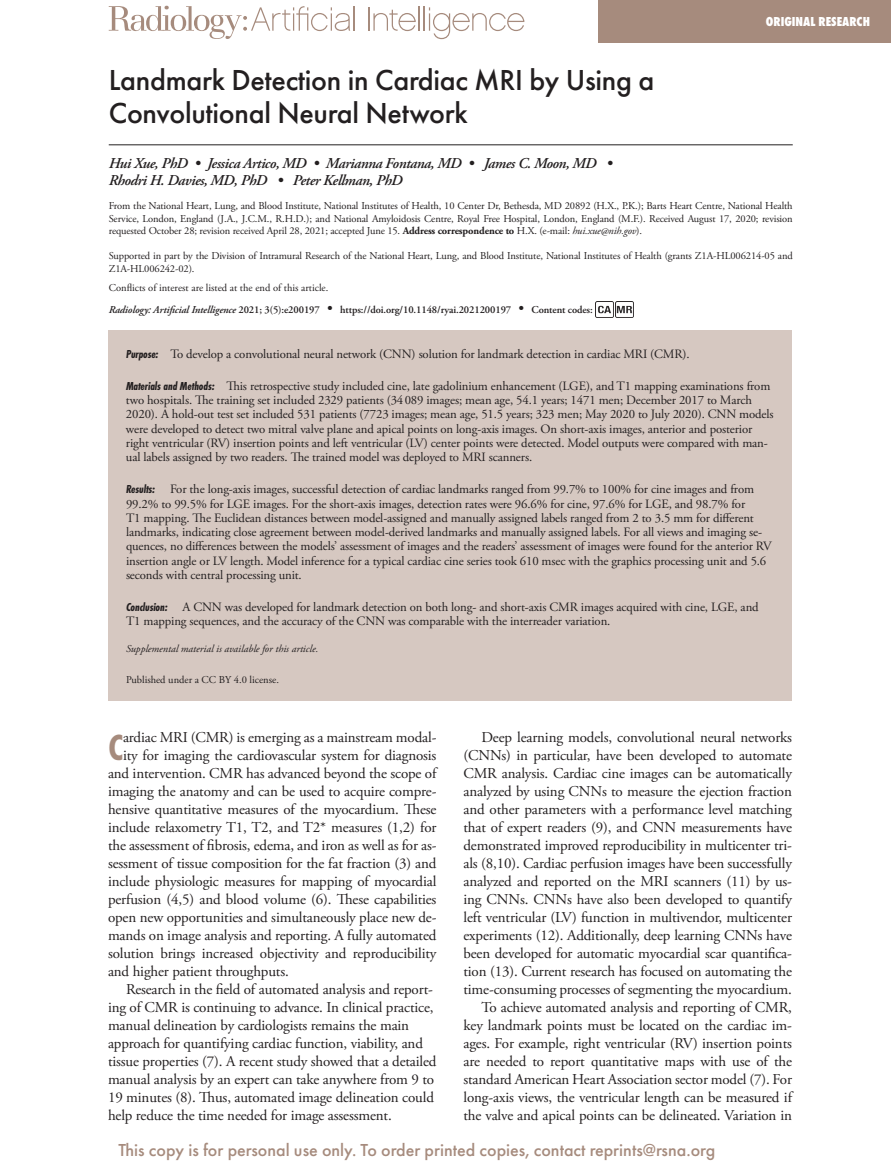
<style>
.page{position:relative;width:891px;height:1175px;background:#fff}
.page>*{position:absolute;margin:0;border:0;box-sizing:border-box;transform-origin:0 0}
.t1{font:700 37.8px "Futura PT Cond";color:#a68b7d}
.t2{font:500 30px/33px "Futura PT";letter-spacing:-.01em;color:#231f20}
.t3{font:500 18px "Futura PT";color:#a68b7d}
.t4{font:15px/18px "Adobe Garamond Pro";letter-spacing:-.01em;color:#231f20;text-align:right}
.t5{font:italic 600 15px/16.5px "Adobe Garamond Pro";letter-spacing:-.03em;color:#231f20}
.t6{font:800 13.5px "Futura PT Cond";color:#fff}
.t7{font:12.75px/14.2px "Adobe Garamond Pro";letter-spacing:-.01em;color:#231f20}
.t8{font:10.5px/12.8px "Adobe Garamond Pro";letter-spacing:-.01em;color:#231f20;text-align:justify}
.t9{font:600 10.5px/22.5px "Adobe Garamond Pro";letter-spacing:-.01em;color:#231f20}
.t10{font:italic 10.5px "Adobe Garamond Pro";color:#231f20}
.s1{font-weight:700}
.s2{font-style:italic}
.s3{font-weight:400}
.s4{font-weight:400;font-size:15px}
.s5{font-family:"Futura PT Cond";font-weight:700;font-style:italic;font-size:12px}
</style>
<div class="page">
<div style="left:599px;top:0;width:292px;height:42px;background:#a68b7d"></div>
<svg style="left:369px;top:7px;width:47px;height:24px"></svg>
<hr style="left:418px;top:6px;width:2px;height:25px;background:#a68b7d">
<svg style="left:424px;top:6px;width:100px;height:33px"></svg>
<svg style="left:109px;top:6px;width:246px;height:33px"></svg>
<div style="left:108px;top:330px;width:684px;height:371px;background:#d6c8c1"></div>
<hr style="left:109px;top:144px;width:684px;height:1px;background:#231f20">
<img style="left:595px;top:301px;width:18px;height:17px">
<img style="left:615px;top:301px;width:18px;height:17px">
<p class="t6" style="left:766px;top:14px;width:106px">ORIGINAL RESEARCH</p>
<h2 class="t2" style="left:109px;top:64px;width:547px">Landmark Detection in Cardiac MRI by Using a<br>Convolutional Neural Network</h2>
<p class="t5" style="left:109px;top:156px;width:505px">Hui Xue, PhD • Jessica Artico, MD • Marianna Fontana, MD • James C. Moon, MD •<br>Rhodri H. Davies, MD, PhD • Peter Kellman, PhD</p>
<p class="t8" style="left:109px;top:200px;width:686px">From the National Heart, Lung, and Blood Institute, National Institutes of Health, 10 Center Dr, Bethesda, MD 20892 (H.X., P.K.); Barts Heart Centre, National Health Service, London, England (J.A., J.C.M., R.H.D.); and National Amyloidosis Centre, Royal Free Hospital, London, England (M.F.). Received August 17, 2020; revision requested October 28; revision received April 28, 2021; accepted June 15. <span class="s1">Address correspondence to</span> H.X. (e-mail: <span class="s2">hui.xue@nih.gov</span>).</p>
<p class="t8" style="left:109px;top:250px;width:686px">Supported in part by the Division of Intramural Research of the National Heart, Lung, and Blood Institute, National Institutes of Health (grants Z1A-HL006214-05 and<br>Z1A-HL006242-02).</p>
<p class="t9" style="left:109px;top:276px;width:486px"><span class="s3">Conflicts of interest are listed at the end of this article.<br></span><span class="s2">Radiology: Artificial Intelligence</span> 2021; 3(5):e200197 <span class="s4">•</span> https://doi.org/10.1148/ryai.2021200197 <span class="s4">•</span> Content codes:</p>
<p class="t7" style="left:126px;top:347px;width:565px"><span class="s5">Purpose:</span> To develop a convolutional neural network (CNN) solution for landmark detection in cardiac MRI (CMR).</p>
<p class="t7" style="left:126px;top:379px;width:649px"><span class="s5">Materials and Methods:</span> This retrospective study included cine, late gadolinium enhancement (LGE), and T1 mapping examinations from two hospitals. The training set included 2329 patients (34089 images; mean age, 54.1 years; 1471 men; December 2017 to March 2020). A hold-out test set included 531 patients (7723 images; mean age, 51.5 years; 323 men; May 2020 to July 2020). CNN models were developed to detect two mitral valve plane and apical points on long-axis images. On short-axis images, anterior and posterior right ventricular (RV) insertion points and left ventricular (LV) center points were detected. Model outputs were compared with man&shy;ual labels assigned by two readers. The trained model was deployed to MRI scanners.</p>
<p class="t7" style="left:126px;top:483px;width:647px"><span class="s5">Results:</span> For the long-axis images, successful detection of cardiac landmarks ranged from 99.7% to 100% for cine images and from 99.2% to 99.5% for LGE images. For the short-axis images, detection rates were 96.6% for cine, 97.6% for LGE, and 98.7% for<br>T1 mapping. The Euclidean distances between model-assigned and manually assigned labels ranged from 2 to 3.5 mm for different landmarks, indicating close agreement between model-derived landmarks and manually assigned labels. For all views and imaging se&shy;quences, no differences between the models’ assessment of images and the readers’ assessment of images were found for the anterior RV insertion angle or LV length. Model inference for a typical cardiac cine series took 610 msec with the graphics processing unit and 5.6 seconds with central processing unit.</p>
<p class="t7" style="left:126px;top:600px;width:634px"><span class="s5">Conclusion:</span> A CNN was developed for landmark detection on both long- and short-axis CMR images acquired with cine, LGE, and<br>T1 mapping sequences, and the accuracy of the CNN was comparable with the interreader variation.</p>
<p class="t10" style="left:126px;top:643px;width:194px">Supplemental material is available for this article.</p>
<p class="t8" style="left:126px;top:674px;width:154px">Published under a CC BY 4.0 license.</p>
<h1 class="t1" style="left:108px;top:725px;width:17px">C</h1>
<p class="t4" style="left:123px;top:729px;width:315px">ardiac MRI (CMR) is emerging as a mainstream modal-</p>
<p class="t4" style="left:464px;top:729px;width:330px">Deep learning models, convolutional neural networks (CNNs) in particular, have been developed to automate CMR analysis. Cardiac cine images can be automatically analyzed by using CNNs to measure the ejection fraction and other parameters with a performance level matching that of expert readers (9), and CNN measurements have demonstrated improved reproducibility in multicenter tri&shy;als (8,10). Cardiac perfusion images have been successfully analyzed and reported on the MRI scanners (11) by us&shy;ing CNNs. CNNs have also been developed to quantify left ventricular (LV) function in multivendor, multicenter experiments (12). Additionally, deep learning CNNs have been developed for automatic myocardial scar quantifica&shy;tion (13). Current research has focused on automating the time-consuming processes of segmenting the myocardium.<br>To achieve automated analysis and reporting of CMR, key landmark points must be located on the cardiac im&shy;ages. For example, right ventricular (RV) insertion points are needed to report quantitative maps with use of the standard American Heart Association sector model (7). For long-axis views, the ventricular length can be measured if the valve and apical points can be delineated. Variation in</p>
<p class="t3" style="left:118px;top:1139px;width:598px">This copy is for personal use only. To order printed copies, contact reprints@rsna.org</p>
<p class="t4" style="left:123px;top:747px;width:315px">ity for imaging the cardiovascular system for diagnosis</p>
<p class="t4" style="left:108px;top:765px;width:330px">and intervention. CMR has advanced beyond the scope of</p>
<p class="t4" style="left:108px;top:783px;width:330px">imaging the anatomy and can be used to acquire compre-</p>
<p class="t4" style="left:108px;top:801px;width:330px">hensive quantitative measures of the myocardium. These</p>
<p class="t4" style="left:108px;top:819px;width:330px">include relaxometry T1, T2, and T2* measures (1,2) for</p>
<p class="t4" style="left:108px;top:837px;width:330px">the assessment of fibrosis, edema, and iron as well as for as-</p>
<p class="t4" style="left:108px;top:855px;width:330px">sessment of tissue composition for the fat fraction (3) and</p>
<p class="t4" style="left:108px;top:873px;width:330px">include physiologic measures for mapping of myocardial</p>
<p class="t4" style="left:108px;top:891px;width:330px">perfusion (4,5) and blood volume (6). These capabilities</p>
<p class="t4" style="left:108px;top:909px;width:330px">open new opportunities and simultaneously place new de-</p>
<p class="t4" style="left:108px;top:927px;width:330px">mands on image analysis and reporting. A fully automated</p>
<p class="t4" style="left:108px;top:945px;width:330px">solution brings increased objectivity and reproducibility</p>
<p class="t4" style="left:108px;top:963px;width:182px">and higher patient throughputs.</p>
<p class="t4" style="left:126px;top:981px;width:308px">Research in the field of automated analysis and report-</p>
<p class="t4" style="left:108px;top:999px;width:327px">ing of CMR is continuing to advance. In clinical practice,</p>
<p class="t4" style="left:108px;top:1017px;width:303px">manual delineation by cardiologists remains the main</p>
<p class="t4" style="left:108px;top:1035px;width:317px">approach for quantifying cardiac function, viability, and</p>
<p class="t4" style="left:108px;top:1053px;width:330px">tissue properties (7). A recent study showed that a detailed</p>
<p class="t4" style="left:108px;top:1071px;width:328px">manual analysis by an expert can take anywhere from 9 to</p>
<p class="t4" style="left:108px;top:1089px;width:327px">19 minutes (8). Thus, automated image delineation could</p>
<p class="t4" style="left:108px;top:1107px;width:285px">help reduce the time needed for image assessment.</p>
</div>
